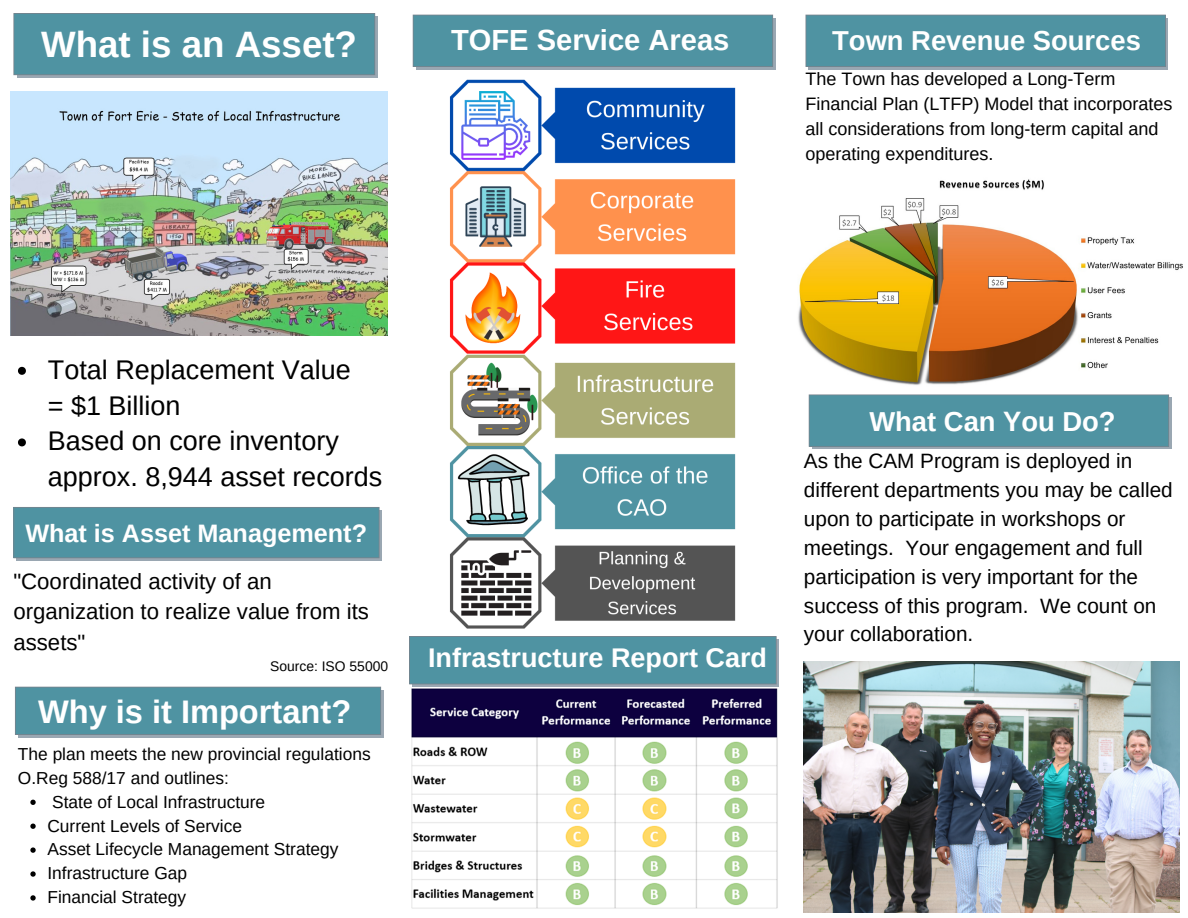
<style>
.page{position:relative;width:1188px;height:918px;background:#fff}
.page>*{position:absolute;margin:0;border:0;box-sizing:border-box;transform-origin:0 0}
.t1{font:700 36.75px "Arimo";color:#fff}
.t2{font:700 32.7px "Arimo";color:#fff}
.t3{font:700 29.1px "Arimo";color:#fff}
.t4{font:700 27.45px "Arimo";color:#fff}
.t5{font:27px/35.8px "Arimo";color:#000}
.t6{font:700 27px "Arimo";color:#fff}
.t7{font:700 25.2px "Arimo";color:#fff}
.t8{font:22.2px/30.2px "Arimo";color:#000}
.t9{font:20.7px/29px "Arimo";color:#000}
.t10{font:18px/24.8px "Arimo";color:#000}
.t11{font:17.4px/23.9px "Arimo";color:#000}
.t12{font:13.95px "Arimo";color:#000}
</style>
<div class="page">
<img style="left:449px;top:79px;width:287px;height:550px">
<div style="left:17px;top:16px;width:361px;height:62px;background:#9aa7b2"></div>
<div style="left:13px;top:13px;width:362px;height:62px;background:#4f93a2"></div>
<img style="left:411px;top:688px;width:367px;height:221px">
<div style="left:416px;top:18px;width:359px;height:51px;background:#9aa7b2"></div>
<div style="left:413px;top:15px;width:360px;height:52px;background:#4f93a2"></div>
<div style="left:412px;top:639px;width:367px;height:48px;background:linear-gradient(to right,#9aa7b2,#9aa7b2)"></div>
<div style="left:409px;top:636px;width:368px;height:48px;background:#4f93a2"></div>
<div style="left:809px;top:18px;width:359px;height:51px;background:#9aa7b2"></div>
<div style="left:806px;top:15px;width:360px;height:52px;background:#4f93a2"></div>
<div style="left:17px;top:510px;width:365px;height:51px;background:#9aa7b2"></div>
<div style="left:13px;top:507px;width:367px;height:51px;background:#4f93a2"></div>
<div style="left:18px;top:690px;width:365px;height:47px;background:#9aa7b2"></div>
<div style="left:15px;top:687px;width:366px;height:48px;background:#4f93a2"></div>
<img style="left:798px;top:179px;width:385px;height:206px">
<div style="left:812px;top:398px;width:359px;height:51px;background:#9aa7b2"></div>
<div style="left:809px;top:394px;width:360px;height:53px;background:#4f93a2"></div>
<img style="left:11px;top:92px;width:377px;height:244px">
<img style="left:804px;top:661px;width:376px;height:251px">
<svg style="left:30px;top:800px;width:6px;height:5px"></svg>
<svg style="left:30px;top:824px;width:6px;height:5px"></svg>
<svg style="left:30px;top:847px;width:6px;height:6px"></svg>
<svg style="left:30px;top:871px;width:6px;height:6px"></svg>
<svg style="left:30px;top:895px;width:6px;height:6px"></svg>
<svg style="left:18px;top:367px;width:8px;height:8px"></svg>
<svg style="left:18px;top:438px;width:8px;height:8px"></svg>
<p class="t1" style="left:41px;top:24px;width:317px">What is an Asset?</p>
<p class="t3" style="left:451px;top:24px;width:280px">TOFE Service Areas</p>
<h1 class="t4" style="left:832px;top:25px;width:310px">Town Revenue Sources</h1>
<p class="t10" style="left:805px;top:67px;width:368px">The Town has developed a Long-Term Financial Plan (LTFP) Model that incorporates all considerations from long-term capital and operating expenditures.</p>
<p class="t5" style="left:48px;top:352px;width:304px">Total Replacement Value</p>
<p class="t5" style="left:48px;top:387px;width:134px">= $1 Billion</p>
<p class="t5" style="left:48px;top:423px;width:336px">Based on core inventory approx. 8,944 asset records</p>
<p class="t7" style="left:25px;top:519px;width:343px">What is Asset Management?</p>
<p class="t8" style="left:13px;top:566px;width:357px">"Coordinated activity of an organization to realize value from its assets"</p>
<p class="t12" style="left:270px;top:659px;width:120px">Source: ISO 55000</p>
<p class="t2" style="left:38px;top:693px;width:315px">Why is it Important?</p>
<p class="t11" style="left:18px;top:742px;width:354px">The plan meets the new provincial regulations<br>O.Reg 588/17 and outlines:</p>
<p class="t11" style="left:52px;top:790px;width:214px">State of Local Infrastructure</p>
<p class="t11" style="left:47px;top:814px;width:196px">Current Levels of Service</p>
<p class="t11" style="left:47px;top:837px;width:293px">Asset Lifecycle Management Strategy</p>
<p class="t11" style="left:47px;top:861px;width:141px">Infrastructure Gap</p>
<p class="t11" style="left:47px;top:885px;width:140px">Financial Strategy</p>
<p class="t6" style="left:428px;top:643px;width:340px">Infrastructure Report Card</p>
<h1 class="t4" style="left:869px;top:406px;width:248px">What Can You Do?</h1>
<p class="t9" style="left:804px;top:446px;width:370px">As the CAM Program is deployed in different departments you may be called upon to participate in workshops or meetings. Your engagement and full participation is very important for the success of this program. We count on your collaboration.</p>
</div>
